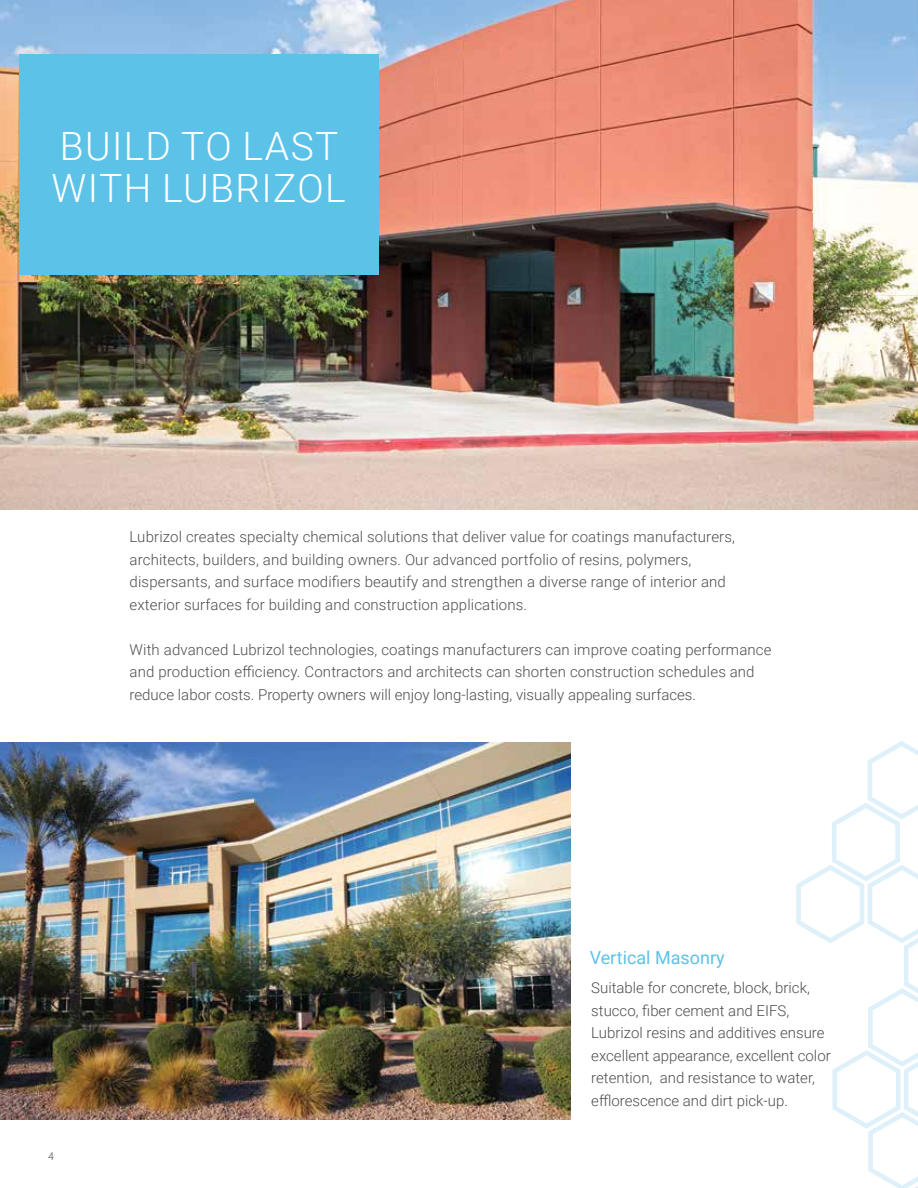
<style>
.page{position:relative;width:918px;height:1188px;background:#fff}
.page>*{position:absolute;margin:0;border:0;box-sizing:border-box;transform-origin:0 0}
.t1{font:300 39px/42px "Roboto";letter-spacing:.035em;color:#fff}
.t2{font:18px "Roboto";color:#5dc2e7}
.t3{font:300 15px/22.5px "Roboto";letter-spacing:.01em;color:#4d4d4f}
.t4{font:300 10.5px "Roboto";color:#4d4d4f}
</style>
<div class="page">
<img style="left:0;top:0;width:918px;height:510px">
<svg style="left:796px;top:741px;width:122px;height:447px"></svg>
<div style="left:19px;top:54px;width:359px;height:220px;background:#5dc2e7"></div>
<img style="left:0;top:743px;width:571px;height:376px">
<h1 class="t1" style="left:52px;top:124px;width:296px">BUILD TO LAST<br>WITH LUBRIZOL</h1>
<p class="t3" style="left:130px;top:525px;width:607px">Lubrizol creates specialty chemical solutions that deliver value for coatings manufacturers, architects, builders, and building owners. Our advanced portfolio of resins, polymers, dispersants, and surface modifiers beautify and strengthen a diverse range of interior and exterior surfaces for building and construction applications.</p>
<p class="t3" style="left:130px;top:638px;width:643px">With advanced Lubrizol technologies, coatings manufacturers can improve coating performance and production efficiency. Contractors and architects can shorten construction schedules and reduce labor costs. Property owners will enjoy long-lasting, visually appealing surfaces.</p>
<p class="t4" style="left:48px;top:1149px;width:7px">4</p>
<p class="t2" style="left:590px;top:945px;width:137px">Vertical Masonry</p>
<p class="t3" style="left:591px;top:976px;width:241px">Suitable for concrete, block, brick, stucco, fiber cement and EIFS, Lubrizol resins and additives ensure excellent appearance, excellent color retention, and resistance to water, efflorescence and dirt pick-up.</p>
</div>
